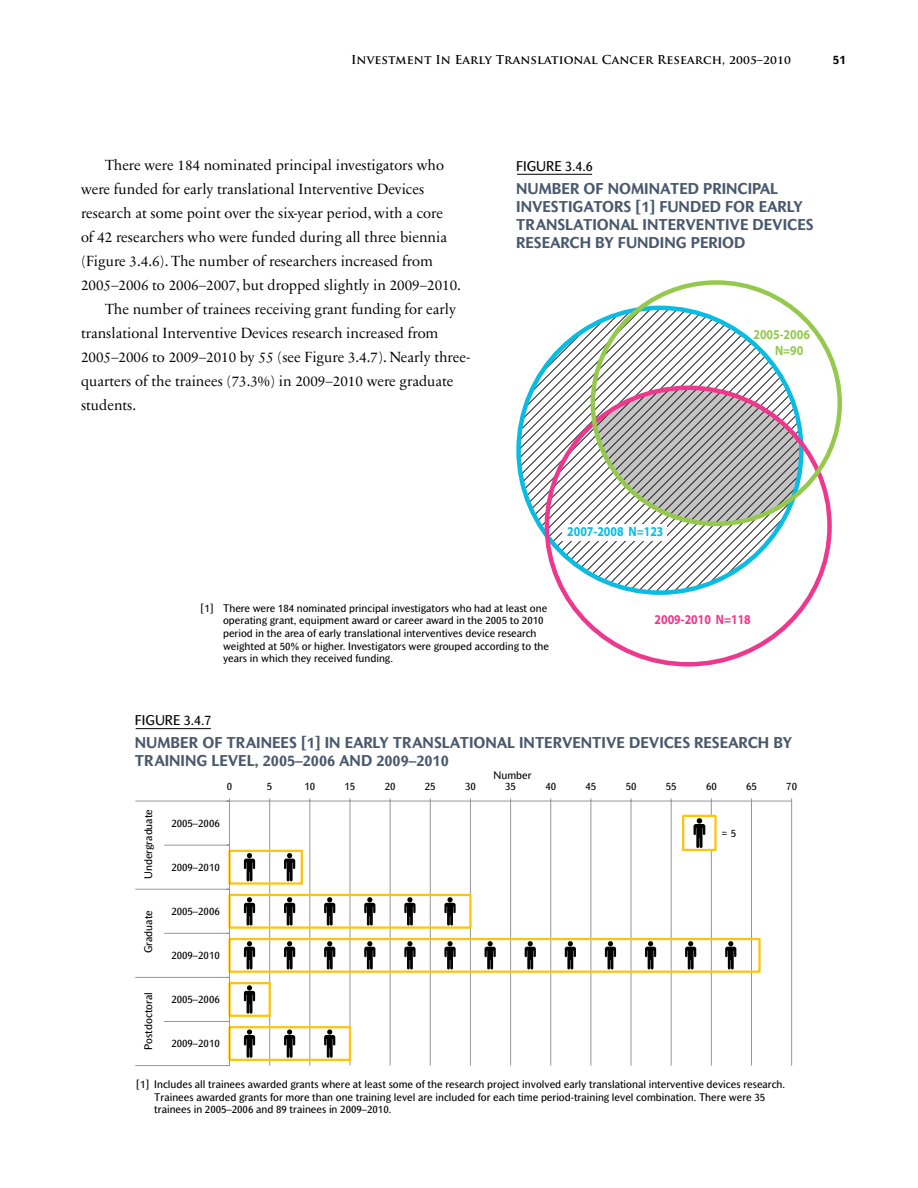
<style>
.page{position:relative;width:918px;height:1188px;background:#fff}
.page>*{position:absolute;margin:0;border:0;box-sizing:border-box;transform-origin:0 0}
.t1{font:15px "Sabon Next LT Display";color:#000}
.t2{font:700 15px/18px "Mahsuri Sans";color:#4a596e}
.t3{font:13.5px "Mahsuri Sans";color:#000}
.t4{font:700 13.5px "Myriad Pro";color:#ee388d;scale:.88 1}
.t5{font:700 13.5px "Myriad Pro";color:#09bce3;scale:.88 1}
.t6{font:700 13.5px/16.2px "Myriad Pro";color:#94c94e;scale:.88 1}
.t7{font:700 12px "Trajan Pro";letter-spacing:.01em;color:#000}
.t8{font:700 12px "Mahsuri Sans";color:#000}
.t9{font:10.5px/12.6px "Mahsuri Sans";color:#000}
</style>
<div class="page">
<hr style="left:136px;top:728px;width:75px;height:1px;background:#000">
<hr style="left:269px;top:801px;width:1px;height:265px;background:#989797">
<hr style="left:309px;top:801px;width:1px;height:265px;background:#989797">
<hr style="left:350px;top:801px;width:1px;height:265px;background:#989797">
<hr style="left:390px;top:801px;width:1px;height:265px;background:#989797">
<hr style="left:430px;top:801px;width:1px;height:265px;background:#989797">
<hr style="left:470px;top:801px;width:1px;height:265px;background:#989797">
<hr style="left:510px;top:801px;width:1px;height:265px;background:#989797">
<hr style="left:550px;top:801px;width:1px;height:265px;background:#989797">
<hr style="left:591px;top:801px;width:1px;height:265px;background:#989797">
<hr style="left:631px;top:801px;width:1px;height:265px;background:#989797">
<hr style="left:671px;top:801px;width:1px;height:265px;background:#989797">
<hr style="left:711px;top:801px;width:1px;height:265px;background:#989797">
<hr style="left:751px;top:801px;width:1px;height:265px;background:#989797">
<hr style="left:791px;top:801px;width:1px;height:265px;background:#989797">
<svg style="left:227px;top:849px;width:534px;height:213px"></svg>
<hr style="left:230px;top:801px;width:562px;height:1px;background:#989797">
<hr style="left:229px;top:801px;width:1px;height:265px;background:#989797">
<hr style="left:164px;top:801px;width:66px;height:1px;background:#989797">
<hr style="left:164px;top:845px;width:66px;height:1px;background:#989797">
<hr style="left:164px;top:889px;width:66px;height:1px;background:#989797">
<hr style="left:164px;top:933px;width:66px;height:1px;background:#989797">
<hr style="left:164px;top:977px;width:66px;height:1px;background:#989797">
<hr style="left:164px;top:1021px;width:66px;height:1px;background:#989797">
<hr style="left:164px;top:1065px;width:66px;height:1px;background:#989797">
<svg style="left:135px;top:801px;width:29px;height:1px"></svg>
<svg style="left:135px;top:889px;width:29px;height:1px"></svg>
<svg style="left:135px;top:977px;width:29px;height:1px"></svg>
<svg style="left:135px;top:1065px;width:29px;height:1px"></svg>
<div style="left:682px;top:815px;width:35px;height:36px;background:#fff;border:2px solid #fdc40e"></div>
<svg style="left:694px;top:818px;width:11px;height:30px"></svg>
<svg style="left:244px;top:941px;width:11px;height:28px"></svg>
<svg style="left:244px;top:985px;width:11px;height:29px"></svg>
<svg style="left:284px;top:941px;width:11px;height:28px"></svg>
<svg style="left:244px;top:853px;width:11px;height:28px"></svg>
<svg style="left:284px;top:853px;width:11px;height:28px"></svg>
<svg style="left:324px;top:941px;width:11px;height:28px"></svg>
<svg style="left:244px;top:1029px;width:11px;height:29px"></svg>
<svg style="left:284px;top:1029px;width:11px;height:29px"></svg>
<svg style="left:324px;top:1029px;width:11px;height:29px"></svg>
<svg style="left:364px;top:941px;width:11px;height:28px"></svg>
<svg style="left:404px;top:941px;width:12px;height:28px"></svg>
<svg style="left:444px;top:941px;width:12px;height:28px"></svg>
<svg style="left:244px;top:897px;width:11px;height:29px"></svg>
<svg style="left:284px;top:897px;width:11px;height:29px"></svg>
<svg style="left:324px;top:897px;width:11px;height:29px"></svg>
<svg style="left:364px;top:897px;width:11px;height:29px"></svg>
<svg style="left:404px;top:897px;width:12px;height:29px"></svg>
<svg style="left:444px;top:897px;width:12px;height:29px"></svg>
<svg style="left:485px;top:941px;width:11px;height:28px"></svg>
<svg style="left:525px;top:941px;width:11px;height:28px"></svg>
<svg style="left:565px;top:941px;width:11px;height:28px"></svg>
<svg style="left:605px;top:941px;width:11px;height:28px"></svg>
<svg style="left:645px;top:941px;width:11px;height:28px"></svg>
<svg style="left:685px;top:941px;width:11px;height:28px"></svg>
<svg style="left:725px;top:941px;width:11px;height:28px"></svg>
<hr style="left:517px;top:174px;width:75px;height:1px;background:#000">
<svg style="left:781px;top:388px;width:20px;height:136px"></svg>
<svg style="left:519px;top:308px;width:282px;height:285px"></svg>
<div style="left:562px;top:524px;width:105px;height:17px;background:#fff"></div>
<p class="t7" style="left:351px;top:52px;width:441px">Investment In Early Translational Cancer Research, 2005–2010</p>
<p class="t8" style="left:833px;top:52px;width:15px">51</p>
<p class="t1" style="left:105px;top:157px;width:340px">There were 184 nominated principal investigators who</p>
<p class="t1" style="left:81px;top:181px;width:345px">were funded for early translational Interventive Devices</p>
<p class="t1" style="left:81px;top:205px;width:363px">research at some point over the six-year period, with a core</p>
<p class="t1" style="left:81px;top:229px;width:368px">of 42 researchers who were funded during all three biennia</p>
<p class="t1" style="left:81px;top:253px;width:353px">(Figure 3.4.6). The number of researchers increased from</p>
<p class="t1" style="left:81px;top:277px;width:381px">2005–2006 to 2006–2007, but dropped slightly in 2009–2010.</p>
<p class="t1" style="left:105px;top:301px;width:352px">The number of trainees receiving grant funding for early</p>
<p class="t1" style="left:81px;top:325px;width:359px">translational Interventive Devices research increased from</p>
<p class="t1" style="left:81px;top:349px;width:391px">2005–2006 to 2009–2010 by 55 (see Figure 3.4.7). Nearly three-</p>
<p class="t1" style="left:81px;top:373px;width:374px">quarters of the trainees (73.3%) in 2009–2010 were graduate</p>
<p class="t1" style="left:81px;top:397px;width:57px">students.</p>
<p class="t3" style="left:516px;top:158px;width:78px">FIGURE 3.4.6</p>
<p class="t2" style="left:516px;top:179px;width:299px">NUMBER OF NOMINATED PRINCIPAL<br>INVESTIGATORS [1] FUNDED FOR EARLY<br>TRANSLATIONAL INTERVENTIVE DEVICES<br>RESEARCH BY FUNDING PERIOD</p>
<p class="t6" style="left:775px;top:326px;width:41px;text-indent:-22px">2005-2006<br>N=90</p>
<p class="t5" style="left:567px;top:524px;width:111px">2007-2008 N=123</p>
<p class="t9" style="left:223px;top:602px;width:328px;text-indent:-23px">[1] There were 184 nominated principal investigators who had at least one operating grant, equipment award or career award in the 2005 to 2010 period in the area of early translational interventives device research weighted at 50% or higher. Investigators were grouped according to the years in which they received funding.</p>
<p class="t4" style="left:655px;top:612px;width:111px">2009-2010 N=118</p>
<p class="t3" style="left:135px;top:712px;width:78px">FIGURE 3.4.7</p>
<p class="t2" style="left:135px;top:734px;width:659px">NUMBER OF TRAINEES [1] IN EARLY TRANSLATIONAL INTERVENTIVE DEVICES RESEARCH BY<br>TRAINING LEVEL, 2005–2006 AND 2009–2010</p>
<p class="t9" style="left:534px;top:737px;width:294px">research weighted at 50% or higher. Investigators were grouped</p>
<p class="t9" style="left:494px;top:769px;width:40px">Number</p>
<p class="t9" style="left:142px;top:879px;width:71px;rotate:-90deg">Undergraduate</p>
<p class="t9" style="left:142px;top:953px;width:44px;rotate:-90deg">Graduate</p>
<p class="t9" style="left:142px;top:1050px;width:59px;rotate:-90deg">Postdoctoral</p>
<p class="t9" style="left:227px;top:780px;width:7px">0</p>
<p class="t9" style="left:267px;top:780px;width:7px">5</p>
<p class="t9" style="left:305px;top:780px;width:12px">10</p>
<p class="t9" style="left:345px;top:780px;width:12px">15</p>
<p class="t9" style="left:385px;top:780px;width:12px">20</p>
<p class="t9" style="left:425px;top:780px;width:12px">25</p>
<p class="t9" style="left:465px;top:780px;width:12px">30</p>
<p class="t9" style="left:505px;top:780px;width:12px">35</p>
<p class="t9" style="left:545px;top:780px;width:12px">40</p>
<p class="t9" style="left:585px;top:780px;width:12px">45</p>
<p class="t9" style="left:626px;top:780px;width:12px">50</p>
<p class="t9" style="left:666px;top:780px;width:12px">55</p>
<p class="t9" style="left:706px;top:780px;width:12px">60</p>
<p class="t9" style="left:746px;top:780px;width:12px">65</p>
<p class="t9" style="left:786px;top:780px;width:12px">70</p>
<p class="t9" style="left:171px;top:816px;width:50px">2005–2006</p>
<p class="t9" style="left:171px;top:861px;width:50px">2009–2010</p>
<p class="t9" style="left:171px;top:905px;width:50px">2005–2006</p>
<p class="t9" style="left:171px;top:949px;width:50px">2009–2010</p>
<p class="t9" style="left:171px;top:993px;width:50px">2005–2006</p>
<p class="t9" style="left:171px;top:1037px;width:50px">2009–2010</p>
<p class="t9" style="left:721px;top:827px;width:17px">= 5</p>
<p class="t9" style="left:154px;top:1078px;width:632px;text-indent:-18px">[1] Includes all trainees awarded grants where at least some of the research project involved early translational interventive devices research.<br>Trainees awarded grants for more than one training level are included for each time period-training level combination. There were 35 trainees in 2005–2006 and 89 trainees in 2009–2010.</p>
</div>
